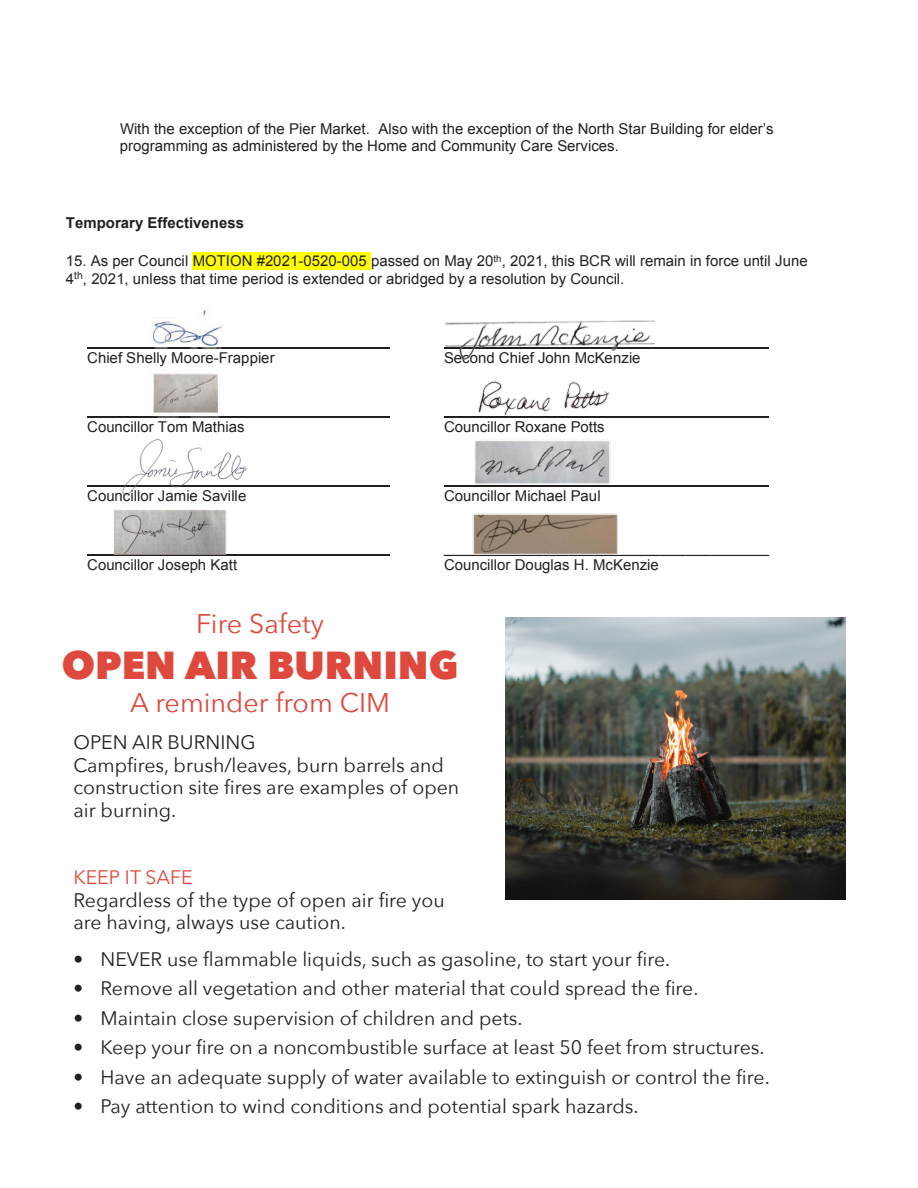
<style>
.page{position:relative;width:918px;height:1188px;background:#fff}
.page>*{position:absolute;margin:0;border:0;box-sizing:border-box;transform-origin:0 0}
.t1{font:800 39px "Avenir Next";color:#df483c}
.t2{font:27px "Avenir Next";color:#df483c}
.t3{font:19.5px/22.5px "Avenir Next";color:#231f20}
.t4{font:19.5px "Avenir Next";color:#df483c}
.t5{font:15px/17.2px "Arial";color:#231f20}
.t6{font:700 15px "Arial";color:#231f20}
</style>
<div class="page">
<div style="left:193px;top:252px;width:178px;height:17px;background:#ff0"></div>
<hr style="left:87px;top:348px;width:303px;height:1px;background:#231f20">
<hr style="left:444px;top:348px;width:324px;height:1px;background:#231f20">
<hr style="left:87px;top:417px;width:303px;height:1px;background:#231f20">
<hr style="left:444px;top:417px;width:324px;height:1px;background:#231f20">
<hr style="left:87px;top:486px;width:303px;height:1px;background:#231f20">
<hr style="left:444px;top:486px;width:324px;height:1px;background:#231f20">
<hr style="left:87px;top:555px;width:303px;height:1px;background:#231f20">
<img style="left:120px;top:439px;width:130px;height:57px">
<img style="left:111px;top:509px;width:117px;height:46px">
<img style="left:472px;top:513px;width:146px;height:42px">
<img style="left:143px;top:310px;width:87px;height:39px">
<img style="left:472px;top:441px;width:141px;height:45px">
<img style="left:146px;top:373px;width:76px;height:45px">
<img style="left:444px;top:320px;width:213px;height:41px">
<img style="left:475px;top:381px;width:136px;height:36px">
<img style="left:505px;top:618px;width:341px;height:282px">
<p class="t5" style="left:120px;top:120px;width:655px">With the exception of the Pier Market. Also with the exception of the North Star Building for elder’s programming as administered by the Home and Community Care Services.</p>
<p class="t6" style="left:66px;top:213px;width:180px">Temporary Effectiveness</p>
<p class="t5" style="left:66px;top:252px;width:743px;line-height:17.7px">15. As per Council MOTION #2021-0520-005 passed on May 20<sup>th</sup>, 2021, this BCR will remain in force until June<br>4<sup>th</sup>, 2021, unless that time period is extended or abridged by a resolution by Council.</p>
<p class="t5" style="left:87px;top:349px;width:189px">Chief Shelly Moore-Frappier</p>
<p class="t5" style="left:444px;top:349px;width:198px">Second Chief John McKenzie</p>
<p class="t5" style="left:87px;top:419px;width:159px">Councillor Tom Mathias</p>
<p class="t5" style="left:444px;top:419px;width:162px">Councillor Roxane Potts</p>
<p class="t5" style="left:87px;top:488px;width:161px">Councillor Jamie Saville</p>
<p class="t5" style="left:444px;top:488px;width:158px">Councillor Michael Paul</p>
<p class="t5" style="left:444px;top:539px;width:326px">_______________________________________</p>
<p class="t5" style="left:87px;top:556px;width:151px">Councillor Joseph Katt</p>
<p class="t5" style="left:444px;top:556px;width:216px">Councillor Douglas H. McKenzie</p>
<p class="t2" style="left:196px;top:600px;width:129px">Fire Safety</p>
<p class="t1" style="left:62px;top:642px;width:398px">OPEN AIR BURNING</p>
<p class="t2" style="left:130px;top:680px;width:261px">A reminder from CIM</p>
<p class="t3" style="left:73px;top:730px;width:184px">OPEN AIR BURNING</p>
<p class="t3" style="left:73px;top:753px;width:387px">Campfires, brush/leaves, burn barrels and construction site fires are examples of open air burning.</p>
<p class="t4" style="left:73px;top:861px;width:121px">KEEP IT SAFE</p>
<p class="t3" style="left:73px;top:888px;width:373px">Regardless of the type of open air fire you are having, always use caution.</p>
<p class="t3" style="left:73px;top:947px;width:598px">• NEVER use flammable liquids, such as gasoline, to start your fire.</p>
<p class="t3" style="left:73px;top:976px;width:627px">• Remove all vegetation and other material that could spread the fire.</p>
<p class="t3" style="left:73px;top:1006px;width:451px">• Maintain close supervision of children and pets.</p>
<p class="t3" style="left:73px;top:1035px;width:693px">• Keep your fire on a noncombustible surface at least 50 feet from structures.</p>
<p class="t3" style="left:73px;top:1065px;width:698px">• Have an adequate supply of water available to extinguish or control the fire.</p>
<p class="t3" style="left:73px;top:1094px;width:567px">• Pay attention to wind conditions and potential spark hazards.</p>
</div>
